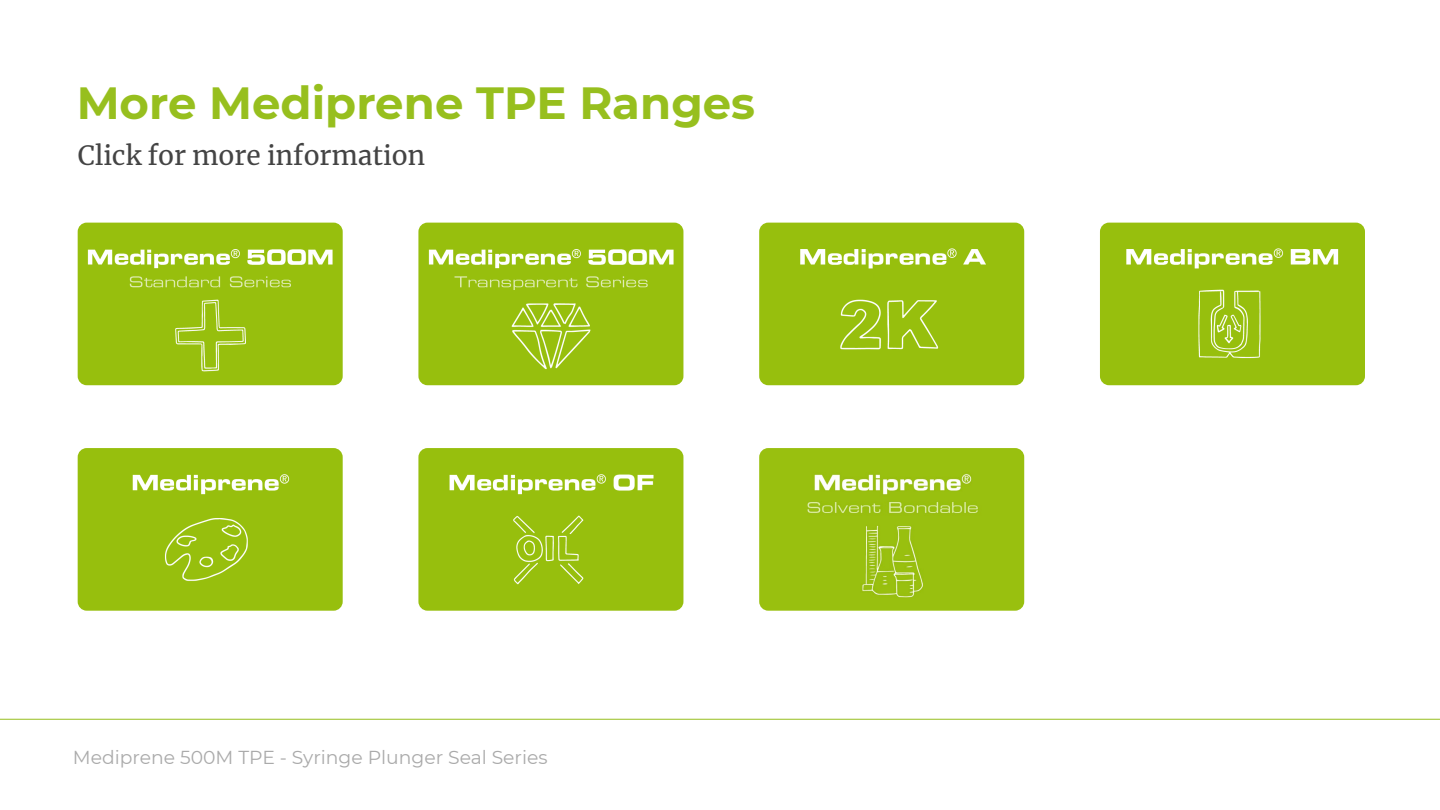
<style>
.page{position:relative;width:1440px;height:810px;background:#fff}
.page>*{position:absolute;margin:0;border:0;box-sizing:border-box;transform-origin:0 0}
.t1{font:700 45px "Montserrat";color:#97bf1e}
.t2{font:26.25px "Merriweather";color:#444}
.t3{font:18.75px "Montserrat";color:#aaa}
</style>
<div class="page">
<img style="left:78px;top:223px;width:265px;height:162px">
<img style="left:418px;top:223px;width:265px;height:162px">
<img style="left:759px;top:223px;width:265px;height:162px">
<img style="left:1100px;top:223px;width:265px;height:162px">
<img style="left:78px;top:448px;width:265px;height:163px">
<img style="left:418px;top:448px;width:265px;height:163px">
<img style="left:759px;top:448px;width:265px;height:163px">
<hr style="left:0;top:719px;width:1440px;height:1px;background:#97bf1e">
<h1 class="t1" style="left:77px;top:71px;width:680px">More Mediprene TPE Ranges</h1>
<h2 class="t2" style="left:78px;top:137px;width:349px">Click for more information</h2>
<p class="t3" style="left:73px;top:745px;width:476px">Mediprene 500M TPE - Syringe Plunger Seal Series</p>
</div>
